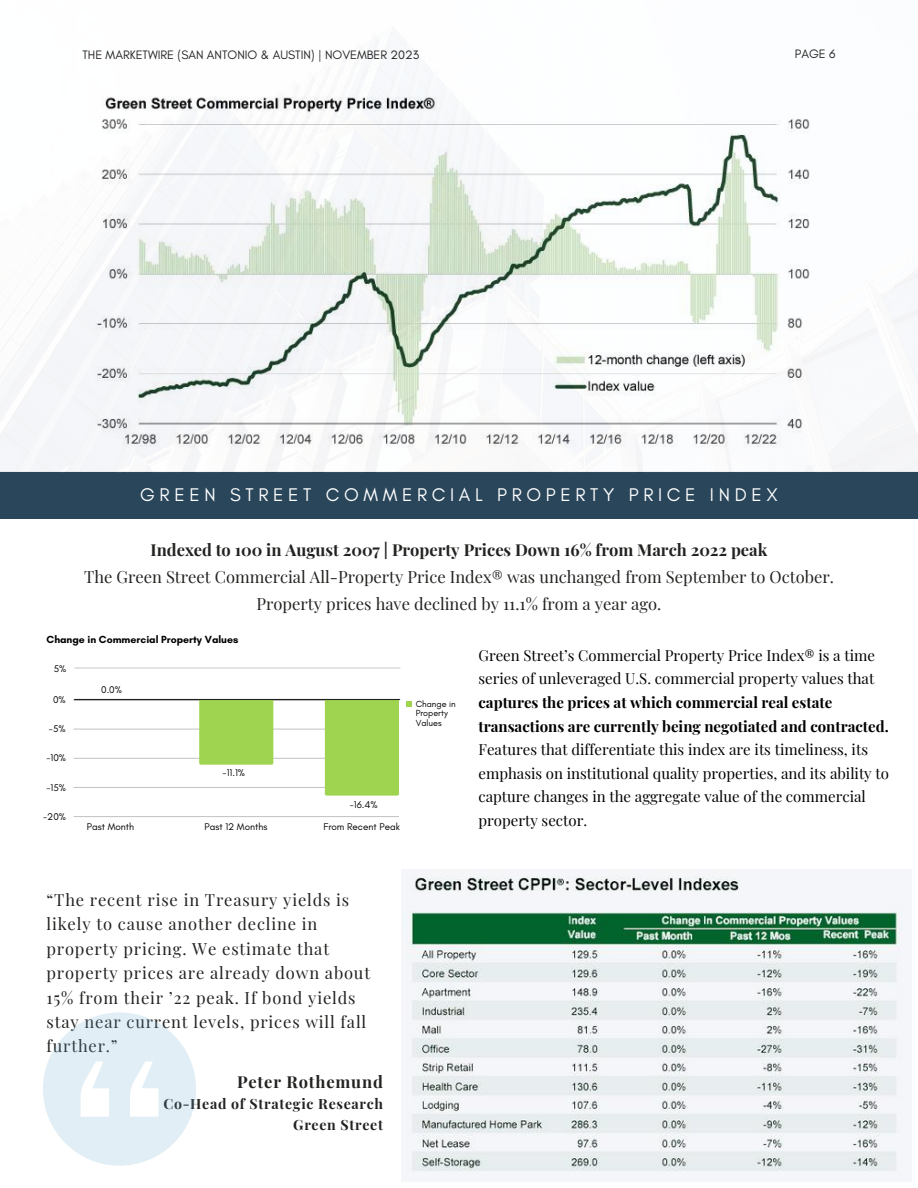
<style>
.page{position:relative;width:918px;height:1188px;background:#fff}
.page>*{position:absolute;margin:0;border:0;box-sizing:border-box;transform-origin:0 0}
.t1{font:18.75px "Glacial Indifference";letter-spacing:.25em;color:#fff}
.t2{font:16.5px/24.3px "Playfair Display";letter-spacing:.05em;color:#222220}
.t3{font:16.5px/27px "Playfair Display";color:#222220;text-align:center}
.t4{font:700 16.5px "Playfair Display";color:#222220}
.t5{font:700 16.5px "Playfair Display";letter-spacing:.05em;color:#222220}
.t6{font:15px/23.7px "Playfair Display";color:#000}
.t7{font:700 15px/23.7px "Playfair Display";color:#000}
.t8{font:700 14.1px/20.7px "Playfair Display";letter-spacing:.05em;color:#222220;text-align:right}
.t9{font:12.45px "Glacial Indifference";color:#222220}
.t10{font:700 10.5px "Glacial Indifference";color:#000}
.t11{font:9.9px "Glacial Indifference";color:#000}
.t12{font:9px/9.8px "Glacial Indifference";color:#000}
</style>
<div class="page">
<div style="left:0;top:472px;width:918px;height:47px;background:#2a465b"></div>
<img style="left:401px;top:874px;width:502px;height:300px">
<img style="left:0;top:32px;width:918px;height:440px">
<hr style="left:74px;top:816px;width:325px;height:1px;background:#000">
<hr style="left:74px;top:787px;width:325px;height:1px;background:#000">
<hr style="left:74px;top:758px;width:325px;height:1px;background:#000">
<hr style="left:74px;top:729px;width:325px;height:1px;background:#000">
<hr style="left:74px;top:700px;width:325px;height:1px;background:#000">
<div style="left:199px;top:700px;width:74px;height:65px;background:#9ed44f"></div>
<div style="left:325px;top:700px;width:74px;height:96px;background:#9ed44f"></div>
<hr style="left:74px;top:667px;width:326px;height:2px;background:#cdcdcd">
<hr style="left:74px;top:699px;width:326px;height:1px;background:#222220">
<svg style="left:406px;top:701px;width:5px;height:5px"></svg>
<div style="left:43px;top:1012px;width:153px;height:153px;background:#e2eef5;border-radius:50%"></div>
<svg style="left:130px;top:1061px;width:29px;height:56px"></svg>
<svg style="left:81px;top:1061px;width:28px;height:56px"></svg>
<p class="t9" style="left:82px;top:47px;width:338px">THE MARKETWIRE (SAN ANTONIO &amp; AUSTIN) | NOVEMBER 2023</p>
<p class="t9" style="left:795px;top:46px;width:42px">PAGE 6</p>
<p class="t1" style="left:140px;top:483px;width:639px">GREEN STREET COMMERCIAL PROPERTY PRICE INDEX</p>
<p class="t4" style="left:151px;top:538px;width:618px">Indexed to 100 in August 2007 | Property Prices Down 16% from March 2022 peak</p>
<p class="t3" style="left:84px;top:563px;width:751px">The Green Street Commercial All-Property Price Index® was unchanged from September to October.<br>Property prices have declined by 11.1% from a year ago.</p>
<p class="t6" style="left:478px;top:643px;width:398px">Green Street’s Commercial Property Price Index® is a time series of unleveraged U.S. commercial property values that</p>
<p class="t7" style="left:478px;top:690px;width:412px">captures the prices at which commercial real estate transactions are currently being negotiated and contracted.</p>
<p class="t6" style="left:478px;top:737px;width:412px">Features that differentiate this index are its timeliness, its emphasis on institutional quality properties, and its ability to capture changes in the aggregate value of the commercial property sector.</p>
<p class="t10" style="left:47px;top:633px;width:193px">Change in Commercial Property Values</p>
<p class="t11" style="left:54px;top:662px;width:14px">5%</p>
<p class="t11" style="left:101px;top:684px;width:22px">0.0%</p>
<p class="t11" style="left:53px;top:694px;width:14px">0%</p>
<p class="t12" style="left:416px;top:699px;width:42px">Change in<br>Property<br>Values</p>
<p class="t11" style="left:49px;top:723px;width:18px">-5%</p>
<p class="t11" style="left:46px;top:752px;width:21px">-10%</p>
<p class="t11" style="left:223px;top:767px;width:24px">-11.1%</p>
<p class="t11" style="left:46px;top:781px;width:21px">-15%</p>
<p class="t11" style="left:350px;top:798px;width:29px">-16.4%</p>
<p class="t11" style="left:43px;top:810px;width:24px">-20%</p>
<p class="t11" style="left:87px;top:820px;width:49px">Past Month</p>
<p class="t11" style="left:205px;top:820px;width:64px">Past 12 Months</p>
<p class="t11" style="left:323px;top:820px;width:78px">From Recent Peak</p>
<p class="t2" style="left:47px;top:887px;width:325px">“The recent rise in Treasury yields is likely to cause another decline in property pricing. We estimate that property prices are already down about 15% from their ’22 peak. If bond yields stay near current levels, prices will fall further.”</p>
<p class="t5" style="left:237px;top:1070px;width:147px">Peter Rothemund</p>
<p class="t8" style="left:164px;top:1093px;width:221px">Co-Head of Strategic Research<br>Green Street</p>
</div>
